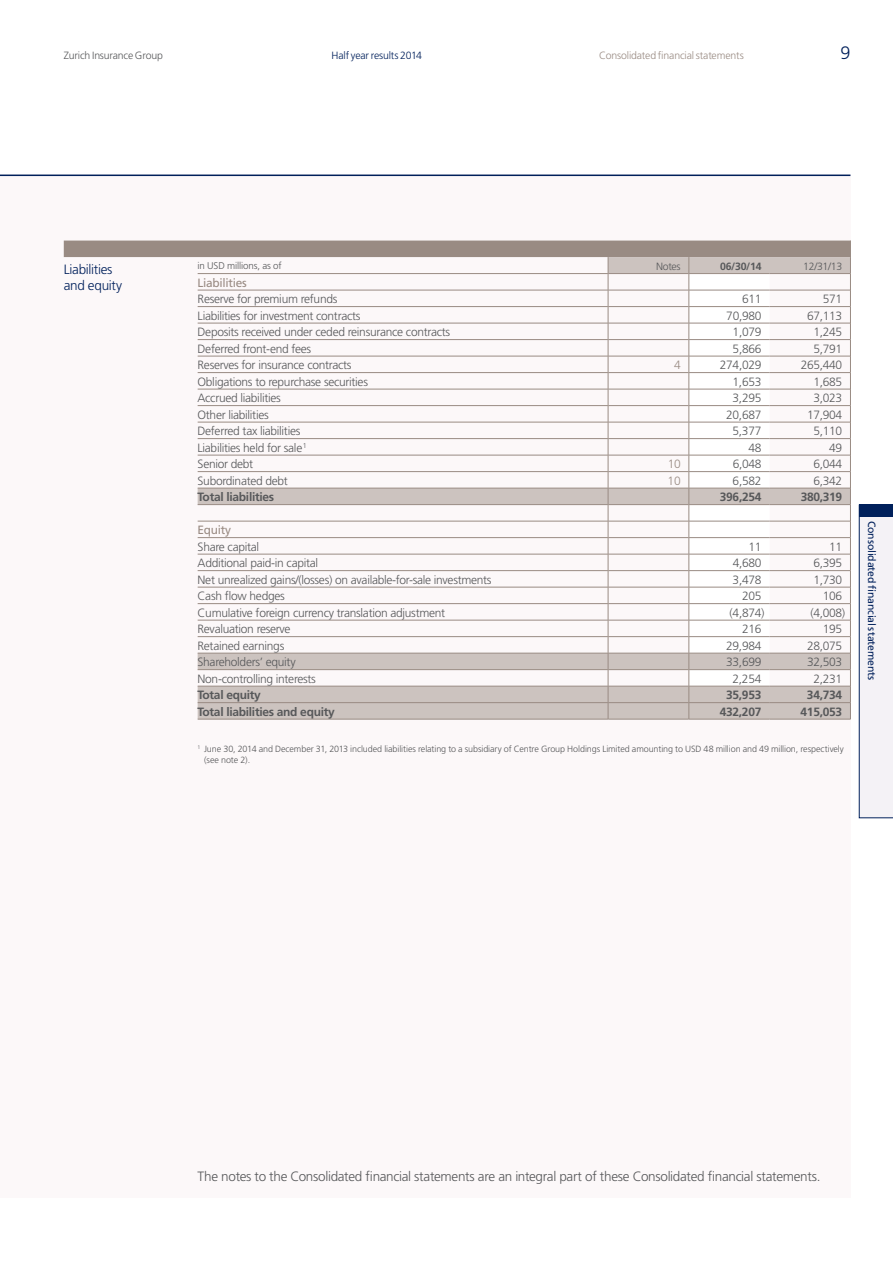
<style>
.page{position:relative;width:893px;height:1263px;background:#fff}
.page>*{position:absolute;margin:0;border:0;box-sizing:border-box;transform-origin:0 0}
.t1{font:300 18px "Frutiger";color:#00205b}
.t2{font:300 13.5px "Frutiger";letter-spacing:-.025em;color:#57585a}
.t3{font:300 13.5px/16.5px "Frutiger";letter-spacing:-.025em;color:#00205b}
.t4{font:300 12px "Frutiger";letter-spacing:-.025em;color:#57585a}
.t5{font:700 12px "Frutiger";letter-spacing:-.025em;color:#57585a}
.t6{font:12px "Frutiger";letter-spacing:-.025em;color:#998b83}
.t7{font:300 12px "Frutiger";color:#998b83}
.t8{font:300 10.5px "Frutiger";letter-spacing:-.02em;color:#57585a}
.t9{font:300 10.5px "Frutiger";letter-spacing:-.015em;color:#998b83}
.t10{font:10.5px "Frutiger";letter-spacing:-.015em;color:#00205b}
.t11{font:300 10.5px "Frutiger";letter-spacing:-.015em;color:#00205b}
.t12{font:700 10.5px "Frutiger";color:#57585a}
.t13{font:300 9.75px "Frutiger";letter-spacing:-.015em;color:#57585a}
.t14{font:300 9px/10.5px "Frutiger";letter-spacing:-.01em;color:#57585a}
</style>
<div class="page">
<div style="left:0;top:175px;width:850px;height:1023px;background:#fcf8f9"></div>
<hr style="left:0;top:175px;width:850px;height:1px;background:#00205b">
<div style="left:858px;top:504px;width:35px;height:314px;background:#f4f2f6"></div>
<div style="left:859px;top:505px;width:34px;height:12px;background:#00205b"></div>
<svg style="left:64px;top:241px;width:787px;height:478px"></svg>
<hr style="left:198px;top:719px;width:410px;height:1px;background:#998b83">
<hr style="left:608px;top:719px;width:81px;height:1px;background:#998b83">
<hr style="left:689px;top:719px;width:81px;height:1px;background:#998b83">
<hr style="left:770px;top:719px;width:80px;height:1px;background:#998b83">
<p class="t8" style="left:64px;top:49px;width:101px">Zurich Insurance Group</p>
<p class="t11" style="left:331px;top:49px;width:92px">Half year results 2014</p>
<p class="t9" style="left:599px;top:49px;width:146px">Consolidated financial statements</p>
<h1 class="t1" style="left:840px;top:43px;width:12px">9</h1>
<p class="t3" style="left:64px;top:261px;width:60px">Liabilities and equity</p>
<p class="t13" style="left:198px;top:260px;width:86px">in USD millions, as of</p>
<p class="t8" style="left:656px;top:260px;width:26px">Notes</p>
<p class="t12" style="left:720px;top:260px;width:43px">06/30/14</p>
<p class="t8" style="left:803px;top:260px;width:41px">12/31/13</p>
<p class="t6" style="left:198px;top:275px;width:51px">Liabilities</p>
<p class="t4" style="left:198px;top:292px;width:141px">Reserve for premium refunds</p>
<p class="t4" style="left:742px;top:292px;width:21px">611</p>
<p class="t4" style="left:823px;top:292px;width:21px">571</p>
<p class="t4" style="left:198px;top:309px;width:164px">Liabilities for investment contracts</p>
<p class="t4" style="left:726px;top:309px;width:37px">70,980</p>
<p class="t4" style="left:807px;top:309px;width:37px">67,113</p>
<p class="t4" style="left:198px;top:325px;width:254px">Deposits received under ceded reinsurance contracts</p>
<p class="t4" style="left:733px;top:325px;width:30px">1,079</p>
<p class="t4" style="left:813px;top:325px;width:30px">1,245</p>
<p class="t4" style="left:198px;top:342px;width:115px">Deferred front-end fees</p>
<p class="t4" style="left:733px;top:342px;width:30px">5,866</p>
<p class="t4" style="left:813px;top:342px;width:30px">5,791</p>
<p class="t4" style="left:198px;top:358px;width:156px">Reserves for insurance contracts</p>
<p class="t7" style="left:674px;top:358px;width:8px">4</p>
<p class="t4" style="left:720px;top:358px;width:43px">274,029</p>
<p class="t4" style="left:801px;top:358px;width:43px">265,440</p>
<p class="t4" style="left:198px;top:375px;width:172px">Obligations to repurchase securities</p>
<p class="t4" style="left:733px;top:375px;width:30px">1,653</p>
<p class="t4" style="left:813px;top:375px;width:30px">1,685</p>
<p class="t4" style="left:198px;top:391px;width:85px">Accrued liabilities</p>
<p class="t4" style="left:733px;top:391px;width:30px">3,295</p>
<p class="t4" style="left:813px;top:391px;width:30px">3,023</p>
<p class="t4" style="left:198px;top:408px;width:73px">Other liabilities</p>
<p class="t4" style="left:726px;top:408px;width:37px">20,687</p>
<p class="t4" style="left:807px;top:408px;width:37px">17,904</p>
<p class="t4" style="left:198px;top:424px;width:104px">Deferred tax liabilities</p>
<p class="t4" style="left:733px;top:424px;width:30px">5,377</p>
<p class="t4" style="left:813px;top:424px;width:30px">5,110</p>
<p class="t4" style="left:198px;top:441px;width:111px">Liabilities held for sale<sup>1</sup></p>
<p class="t4" style="left:748px;top:441px;width:15px">48</p>
<p class="t4" style="left:829px;top:441px;width:15px">49</p>
<p class="t4" style="left:198px;top:457px;width:57px">Senior debt</p>
<p class="t7" style="left:668px;top:457px;width:15px">10</p>
<p class="t4" style="left:733px;top:457px;width:30px">6,048</p>
<p class="t4" style="left:813px;top:457px;width:30px">6,044</p>
<p class="t4" style="left:198px;top:474px;width:92px">Subordinated debt</p>
<p class="t7" style="left:668px;top:474px;width:15px">10</p>
<p class="t4" style="left:733px;top:474px;width:30px">6,582</p>
<p class="t4" style="left:813px;top:474px;width:30px">6,342</p>
<p class="t5" style="left:198px;top:490px;width:78px">Total liabilities</p>
<p class="t5" style="left:720px;top:490px;width:43px">396,254</p>
<p class="t5" style="left:801px;top:490px;width:43px">380,319</p>
<p class="t6" style="left:198px;top:523px;width:35px">Equity</p>
<p class="t4" style="left:198px;top:540px;width:63px">Share capital</p>
<p class="t4" style="left:748px;top:540px;width:15px">11</p>
<p class="t4" style="left:829px;top:540px;width:15px">11</p>
<p class="t4" style="left:198px;top:556px;width:122px">Additional paid-in capital</p>
<p class="t4" style="left:733px;top:556px;width:30px">4,680</p>
<p class="t4" style="left:813px;top:556px;width:30px">6,395</p>
<p class="t4" style="left:198px;top:573px;width:295px">Net unrealized gains/(losses) on available-for-sale investments</p>
<p class="t4" style="left:733px;top:573px;width:30px">3,478</p>
<p class="t4" style="left:813px;top:573px;width:30px">1,730</p>
<p class="t4" style="left:198px;top:589px;width:89px">Cash flow hedges</p>
<p class="t4" style="left:742px;top:589px;width:21px">205</p>
<p class="t4" style="left:823px;top:589px;width:21px">106</p>
<p class="t4" style="left:198px;top:606px;width:249px">Cumulative foreign currency translation adjustment</p>
<p class="t4" style="left:730px;top:606px;width:36px">(4,874)</p>
<p class="t4" style="left:810px;top:606px;width:36px">(4,008)</p>
<p class="t4" style="left:198px;top:622px;width:95px">Revaluation reserve</p>
<p class="t4" style="left:742px;top:622px;width:21px">216</p>
<p class="t4" style="left:823px;top:622px;width:21px">195</p>
<p class="t4" style="left:198px;top:639px;width:88px">Retained earnings</p>
<p class="t4" style="left:726px;top:639px;width:37px">29,984</p>
<p class="t4" style="left:807px;top:639px;width:37px">28,075</p>
<p class="t4" style="left:198px;top:655px;width:100px">Shareholders’ equity</p>
<p class="t4" style="left:726px;top:655px;width:37px">33,699</p>
<p class="t4" style="left:807px;top:655px;width:37px">32,503</p>
<p class="t4" style="left:198px;top:672px;width:120px">Non-controlling interests</p>
<p class="t4" style="left:733px;top:672px;width:30px">2,254</p>
<p class="t4" style="left:813px;top:672px;width:30px">2,231</p>
<p class="t5" style="left:198px;top:688px;width:65px">Total equity</p>
<p class="t5" style="left:726px;top:688px;width:37px">35,953</p>
<p class="t5" style="left:807px;top:688px;width:37px">34,734</p>
<p class="t5" style="left:198px;top:704px;width:139px">Total liabilities and equity</p>
<p class="t5" style="left:720px;top:704px;width:43px">432,207</p>
<p class="t5" style="left:801px;top:704px;width:43px">415,053</p>
<p class="t14" style="left:204px;top:744px;width:641px;text-indent:-6px"><sup>1</sup> June 30, 2014 and December 31, 2013 included liabilities relating to a subsidiary of Centre Group Holdings Limited amounting to USD 48 million and 49 million, respectively (see note 2).</p>
<p class="t10" style="left:878px;top:521px;width:161px;rotate:90deg">Consolidated financial statements</p>
<p class="t2" style="left:198px;top:1169px;width:624px">The notes to the Consolidated financial statements are an integral part of these Consolidated financial statements.</p>
</div>
